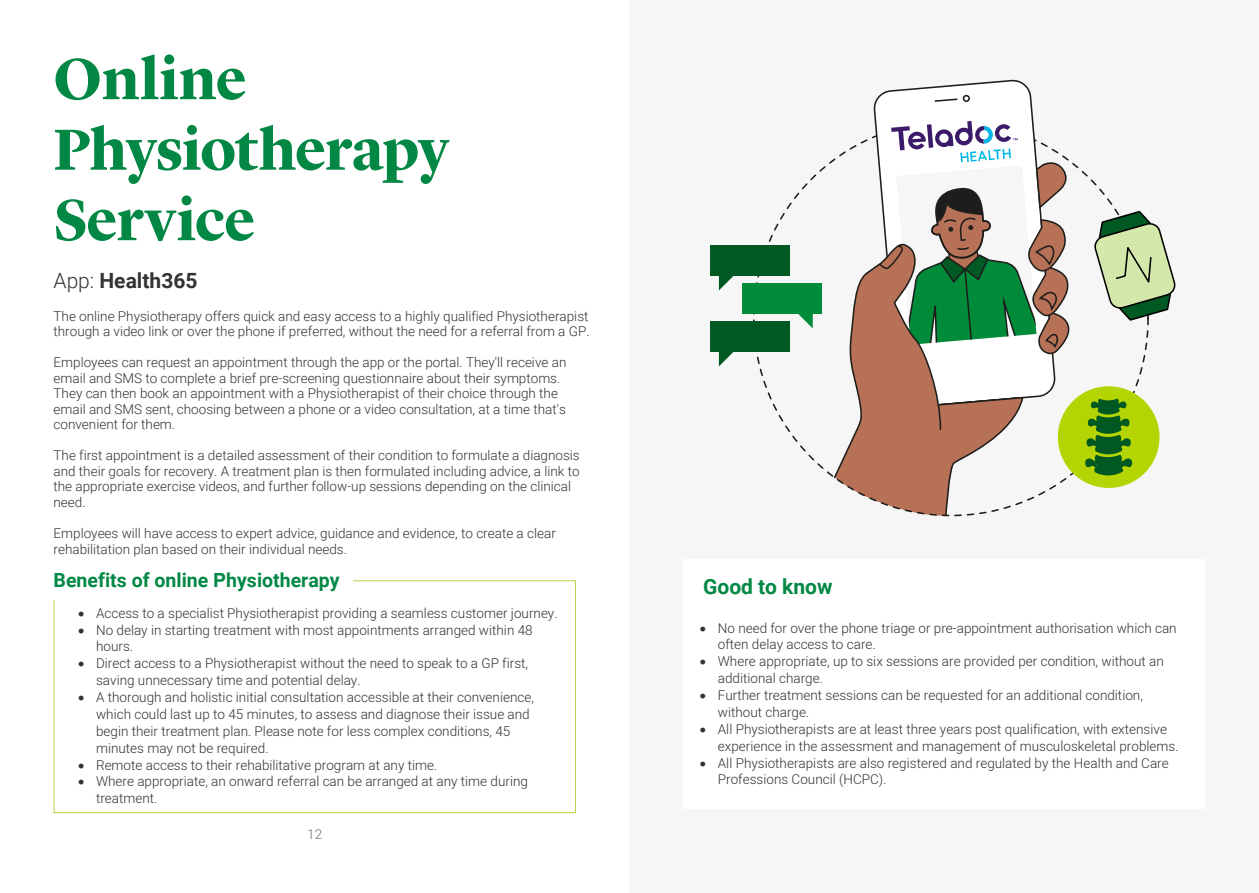
<style>
.page{position:relative;width:1259px;height:893px;background:#fff}
.page>*{position:absolute;margin:0;border:0;box-sizing:border-box;transform-origin:0 0}
.Sub_heading{font:700 60px/70.5px "Lyon Display";letter-spacing:-.015em;color:#028844}
.Sub_heading-2{font:700 21px "Roboto";color:#343234}
.Body_copy{font:700 21px "Roboto";color:#028844}
.Sub_heading-3{font:700 19.5px "Roboto";color:#028844}
.t1{font:300 13.5px/16.8px "Heebo";color:#343234}
.Sub_heading-4{font:300 13.5px/15.6px "Roboto";color:#343234}
.t2{font:300 13.5px "Roboto";color:#737373}
.s1{font-weight:300}
.s2{font-family:"Arial"}
</style>
<div class="page">
<div style="left:629px;top:0;width:630px;height:893px;background:#f6f6f6"></div>
<svg style="left:873px;top:79px;width:161px;height:42px"></svg>
<svg style="left:933px;top:96px;width:36px;height:7px"></svg>
<div style="left:962px;top:95px;width:8px;height:7px;border:2px solid #1d1e1b;border-radius:50%"></div>
<div style="left:710px;top:246px;width:79px;height:30px;background:#005823"></div>
<svg style="left:719px;top:276px;width:15px;height:14px"></svg>
<div style="left:710px;top:322px;width:79px;height:30px;background:#005823"></div>
<svg style="left:719px;top:352px;width:15px;height:14px"></svg>
<div style="left:742px;top:284px;width:79px;height:30px;background:#008b3b"></div>
<svg style="left:798px;top:314px;width:14px;height:14px"></svg>
<svg style="left:833px;top:121px;width:238px;height:396px"></svg>
<svg style="left:1094px;top:210px;width:82px;height:112px"></svg>
<div style="left:1057px;top:386px;width:102px;height:102px;background:#b4d403;border-radius:50%"></div>
<svg style="left:1085px;top:398px;width:47px;height:90px"></svg>
<div style="left:683px;top:559px;width:522px;height:249px;background:#fff"></div>
<p class="Sub_heading" style="left:54px;top:39px;width:397px">Online<br>Physiotherapy<br>Service</p>
<p class="Sub_heading-2" style="left:54px;top:266px;width:145px"><span class="s1">App:</span> Health365</p>
<p class="Sub_heading-4" style="left:54px;top:308px;width:537px">The online Physiotherapy offers quick and easy access to a highly qualified Physiotherapist through a video link or over the phone if preferred, without the need for a referral from a GP.</p>
<p class="Sub_heading-4" style="left:54px;top:354px;width:514px">Employees can request an appointment through the app or the portal. They'll receive an email and SMS to complete a brief pre-screening questionnaire about their symptoms.<br>They can then book an appointment with a Physiotherapist of their choice through the email and SMS sent, choosing between a phone or a video consultation, at a time that's convenient for them.</p>
<p class="Sub_heading-4" style="left:54px;top:447px;width:528px">The first appointment is a detailed assessment of their condition to formulate a diagnosis and their goals for recovery. A treatment plan is then formulated including advice, a link to the appropriate exercise videos, and further follow-up sessions depending on the clinical need.</p>
<p class="Sub_heading-4" style="left:54px;top:525px;width:504px">Employees will have access to expert advice, guidance and evidence, to create a clear rehabilitation plan based on their individual needs.</p>
<p class="Sub_heading-3" style="left:54px;top:566px;width:287px">Benefits of online <span class="s2">P</span>hysiotherapy</p>
<p class="t1" style="left:78px;top:604px;width:481px">• Access to a specialist Physiotherapist providing a seamless customer journey.</p>
<p class="t1" style="left:96px;top:621px;width:438px;text-indent:-18px">• No delay in starting treatment with most appointments arranged within 48 hours.</p>
<p class="t1" style="left:96px;top:655px;width:433px;text-indent:-18px">• Direct access to a Physiotherapist without the need to speak to a GP first, saving unnecessary time and potential delay.</p>
<p class="t1" style="left:96px;top:689px;width:439px;text-indent:-18px">• A thorough and holistic initial consultation accessible at their convenience, which could last up to 45 minutes, to assess and diagnose their issue and begin their treatment plan. Please note for less complex conditions, 45 minutes may not be required.</p>
<p class="t1" style="left:78px;top:756px;width:361px">• Remote access to their rehabilitative program at any time.</p>
<p class="t1" style="left:96px;top:773px;width:433px;text-indent:-18px">• Where appropriate, an onward referral can be arranged at any time during treatment.</p>
<p class="t2" style="left:307px;top:825px;width:16px">12</p>
<p class="Body_copy" style="left:703px;top:572px;width:131px">Good to know</p>
<p class="t1" style="left:718px;top:619px;width:460px;text-indent:-18px">• No need for over the phone triage or pre-appointment authorisation which can often delay access to care.</p>
<p class="t1" style="left:718px;top:653px;width:447px;text-indent:-18px">• Where appropriate, up to six sessions are provided per condition, without an additional charge.</p>
<p class="t1" style="left:718px;top:687px;width:426px;text-indent:-18px">• Further treatment sessions can be requested for an additional condition, without charge.</p>
<p class="t1" style="left:718px;top:720px;width:462px;text-indent:-18px">• All Physiotherapists are at least three years post qualification, with extensive experience in the assessment and management of musculoskeletal problems.</p>
<p class="t1" style="left:718px;top:754px;width:452px;text-indent:-18px">• All Physiotherapists are also registered and regulated by the Health and Care<br>Professions Council (HCPC).</p>
</div>
